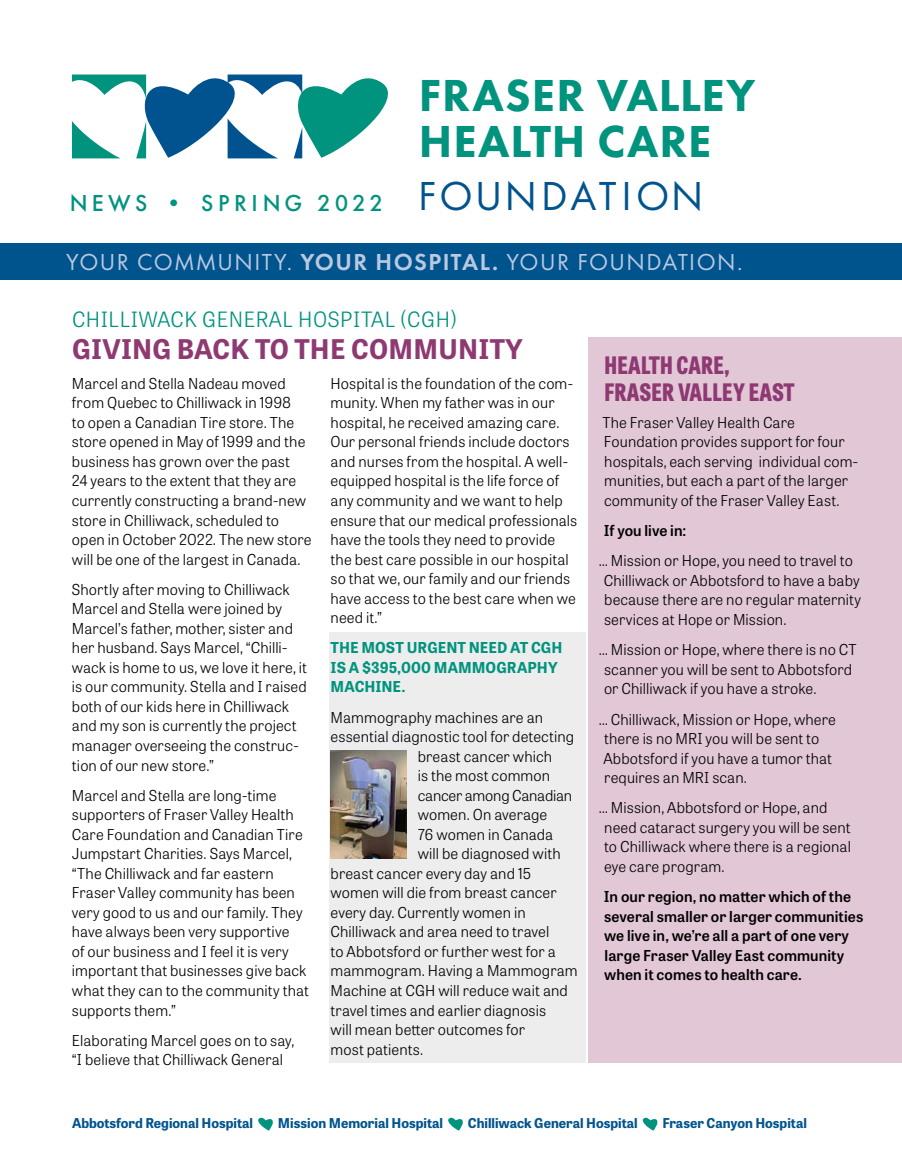
<style>
.page{position:relative;width:902px;height:1176px;background:#fff}
.page>*{position:absolute;margin:0;border:0;box-sizing:border-box;transform-origin:0 0}
.t1{font:800 46.5px/46px "Futura PT";letter-spacing:.02em;color:#00937e}
.t2{font:700 27px "Tablet Gothic";letter-spacing:.01em;color:#8e3972}
.t3{font:24px "Futura PT";letter-spacing:.06em;color:#bbc9e0}
.t4{font:800 24px/27px "Tablet Gothic Condensed";letter-spacing:.01em;color:#8e3972}
.t5{font:500 24px "Futura PT";letter-spacing:.17em;color:#00937e}
.t6{font:300 21px "Tablet Gothic";letter-spacing:.025em;color:#00937e}
.t7{font:300 15px/19.5px "Tablet Gothic";letter-spacing:.005em;color:#000}
.t8{font:600 15px/19.5px "Tablet Gothic";letter-spacing:.005em;color:#000}
.t9{font:700 15px/19.5px "Tablet Gothic";color:#00937e}
.t10{font:300 15px "Tablet Gothic";letter-spacing:-.015em;color:#000}
.t11{font:700 13.5px "Tablet Gothic";color:#00548e}
.s1{font-weight:400;font-size:42px;color:#00548e}
.s2{font-weight:600}
</style>
<div class="page">
<div style="left:329px;top:632px;width:256px;height:430px;background:#ededee"></div>
<div style="left:589px;top:338px;width:313px;height:724px;background:#e2c7d7"></div>
<svg style="left:72px;top:74px;width:316px;height:84px"></svg>
<svg style="left:258px;top:1117px;width:15px;height:13px"></svg>
<svg style="left:448px;top:1117px;width:15px;height:13px"></svg>
<svg style="left:642px;top:1117px;width:16px;height:13px"></svg>
<div style="left:0;top:243px;width:902px;height:37px;background:#00548e"></div>
<img style="left:331px;top:750px;width:76px;height:108px">
<h1 class="t1" style="left:419px;top:72px;width:338px">FRASER VALLEY<br>HEALTH CARE</h1>
<h3 class="t5" style="left:70px;top:189px;width:635px">NEWS • SPRING 2022 <span class="s1">FOUNDATION</span></h3>
<h3 class="t3" style="left:66px;top:247px;width:678px">YOUR COMMUNITY. <span class="s2">YOUR HOSPITAL.</span> YOUR FOUNDATION.</h3>
<h3 class="t6" style="left:72px;top:305px;width:386px">CHILLIWACK GENERAL HOSPITAL (CGH)</h3>
<h2 class="t2" style="left:72px;top:330px;width:452px">GIVING BACK TO THE COMMUNITY</h2>
<p class="t7" style="left:72px;top:373px;width:241px">Marcel and Stella Nadeau moved from Quebec to Chilliwack in 1998<br>to open a Canadian Tire store. The store opened in May of 1999 and the business has grown over the past<br>24 years to the extent that they are currently constructing a brand-new store in Chilliwack, scheduled to open in October 2022. The new store will be one of the largest in Canada.</p>
<p class="t7" style="left:72px;top:579px;width:236px">Shortly after moving to Chilliwack Marcel and Stella were joined by Marcel’s father, mother, sister and her husband. Says Marcel, “Chilli&shy;wack is home to us, we love it here, it is our community. Stella and I raised both of our kids here in Chilliwack and my son is currently the project manager overseeing the construc&shy;tion of our new store.”</p>
<p class="t7" style="left:72px;top:784px;width:238px">Marcel and Stella are long-time supporters of Fraser Valley Health<br>Care Foundation and Canadian Tire<br>Jumpstart Charities. Says Marcel, “The Chilliwack and far eastern<br>Fraser Valley community has been very good to us and our family. They have always been very supportive<br>of our business and I feel it is very important that businesses give back what they can to the community that supports them.”</p>
<p class="t7" style="left:72px;top:1029px;width:224px">Elaborating Marcel goes on to say, “I believe that Chilliwack General</p>
<p class="t7" style="left:331px;top:373px;width:248px">Hospital is the foundation of the com&shy;munity. When my father was in our hospital, he received amazing care.<br>Our personal friends include doctors and nurses from the hospital. A well&shy;equipped hospital is the life force of any community and we want to help ensure that our medical professionals have the tools they need to provide the best care possible in our hospital so that we, our family and our friends have access to the best care when we need it.”</p>
<p class="t9" style="left:331px;top:637px;width:233px">THE MOST URGENT NEED AT CGH<br>IS A $395,000 MAMMOGRAPHY<br>MACHINE.</p>
<p class="t7" style="left:331px;top:706px;width:214px">Mammography machines are an</p>
<p class="t7" style="left:331px;top:726px;width:245px">essential diagnostic tool for detecting</p>
<p class="t7" style="left:418px;top:745px;width:136px">breast cancer which</p>
<p class="t7" style="left:418px;top:765px;width:134px">is the most common</p>
<p class="t10" style="left:418px;top:785px;width:156px">cancer among Canadian</p>
<p class="t7" style="left:418px;top:804px;width:131px">women. On average</p>
<p class="t7" style="left:418px;top:823px;width:137px">76 women in Canada</p>
<p class="t7" style="left:418px;top:843px;width:144px">will be diagnosed with</p>
<p class="t7" style="left:331px;top:862px;width:202px">breast cancer every day and 15</p>
<p class="t7" style="left:331px;top:882px;width:227px">women will die from breast cancer</p>
<p class="t7" style="left:331px;top:901px;width:197px">every day. Currently women in</p>
<p class="t7" style="left:331px;top:921px;width:220px">Chilliwack and area need to travel</p>
<p class="t7" style="left:331px;top:940px;width:227px">to Abbotsford or further west for a</p>
<p class="t7" style="left:331px;top:960px;width:249px">mammogram. Having a Mammogram</p>
<p class="t7" style="left:331px;top:979px;width:239px">Machine at CGH will reduce wait and</p>
<p class="t7" style="left:331px;top:999px;width:217px">travel times and earlier diagnosis</p>
<p class="t7" style="left:331px;top:1018px;width:196px">will mean better outcomes for</p>
<p class="t7" style="left:331px;top:1038px;width:94px">most patients.</p>
<h3 class="t4" style="left:604px;top:350px;width:191px">HEALTH CARE,<br>FRASER VALLEY EAST</h3>
<p class="t7" style="left:602px;top:412px;width:257px">The Fraser Valley Health Care Foundation provides support for four hospitals, each serving individual com&shy;munities, but each a part of the larger community of the Fraser Valley East.</p>
<p class="t8" style="left:604px;top:520px;width:84px">If you live in:</p>
<p class="t7" style="left:604px;top:550px;width:259px;text-indent:-5px">… Mission or Hope, you need to travel to Chilliwack or Abbotsford to have a baby because there are no regular maternity services at Hope or Mission.</p>
<p class="t7" style="left:604px;top:639px;width:254px;text-indent:-5px">… Mission or Hope, where there is no CT scanner you will be sent to Abbotsford or Chilliwack if you have a stroke.</p>
<p class="t7" style="left:603px;top:708px;width:234px;text-indent:-5px">… Chilliwack, Mission or Hope, where there is no MRI you will be sent to<br>Abbotsford if you have a tumor that requires an MRI scan.</p>
<p class="t7" style="left:604px;top:797px;width:248px;text-indent:-5px">… Mission, Abbotsford or Hope, and need cataract surgery you will be sent to Chilliwack where there is a regional eye care program.</p>
<p class="t8" style="left:604px;top:886px;width:261px">In our region, no matter which of the several smaller or larger communities we live in, we’re all a part of one very large Fraser Valley East community when it comes to health care.</p>
<p class="t11" style="left:72px;top:1113px;width:183px">Abbotsford Regional Hospital</p>
<p class="t11" style="left:278px;top:1113px;width:167px">Mission Memorial Hospital</p>
<p class="t11" style="left:468px;top:1113px;width:171px">Chilliwack General Hospital</p>
<p class="t11" style="left:662px;top:1113px;width:146px">Fraser Canyon Hospital</p>
</div>
